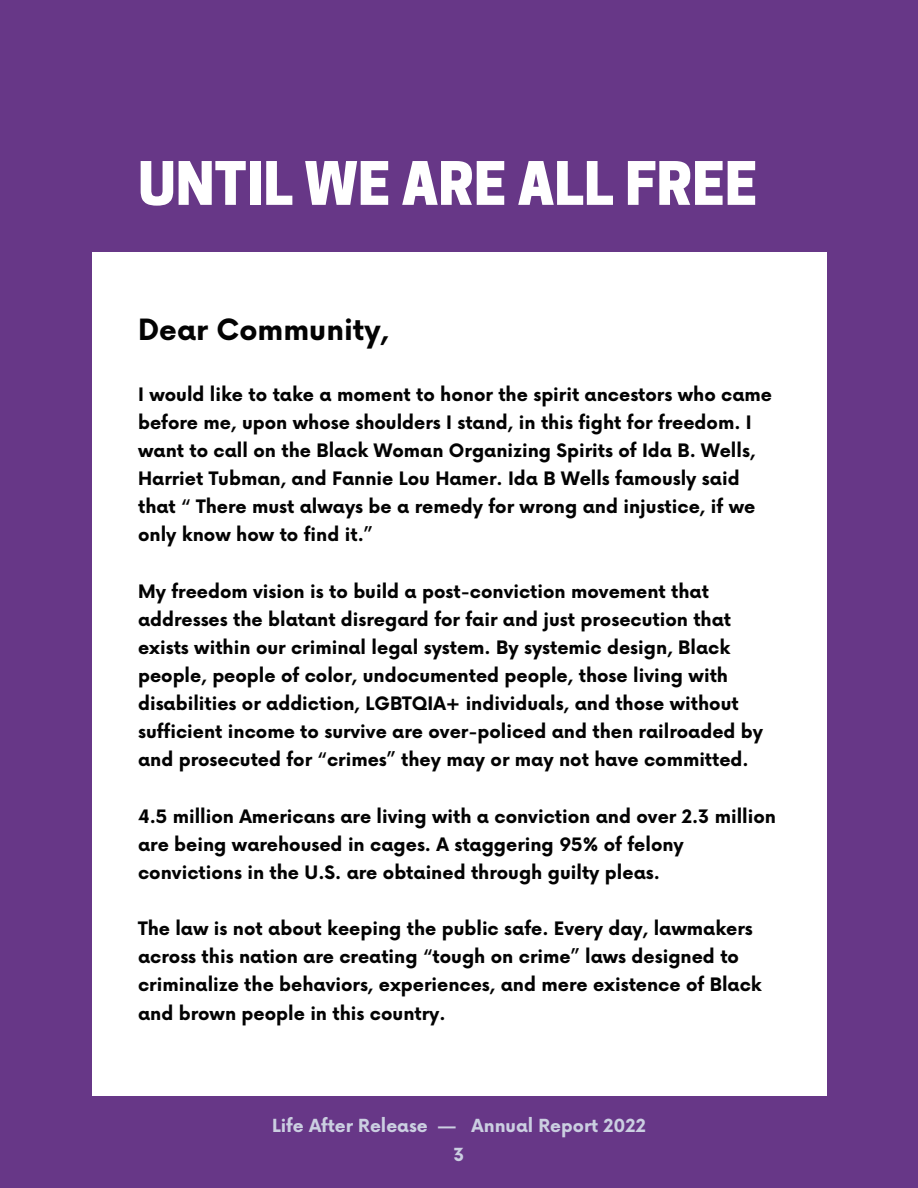
<style>
.page{position:relative;width:918px;height:1188px;background:#673787}
.page>*{position:absolute;margin:0;border:0;box-sizing:border-box;transform-origin:0 0}
.t1{font:800 56.25px "Cooper Hewitt";color:#fff}
.t2{font:700 28.5px "Now";color:#030303}
.t3{font:700 18px/28.2px "Now";color:#030303}
.t4{font:700 17.55px/29.1px "Now";color:#cbcfe1;text-align:center}
</style>
<div class="page">
<div style="left:92px;top:252px;width:734px;height:843px;background:#fff"></div>
<h1 class="t1" style="left:138px;top:163px;width:621px">UNTIL WE ARE ALL FREE</h1>
<h2 class="t2" style="left:138px;top:314px;width:253px">Dear Community,</h2>
<p class="t3" style="left:138px;top:381px;width:636px">I would like to take a moment to honor the spirit ancestors who came before me, upon whose shoulders I stand, in this fight for freedom. I want to call on the Black Woman Organizing Spirits of Ida B. Wells, Harriet Tubman, and Fannie Lou Hamer. Ida B Wells famously said that “ There must always be a remedy for wrong and injustice, if we only know how to find it.”</p>
<p class="t3" style="left:138px;top:578px;width:627px">My freedom vision is to build a post-conviction movement that addresses the blatant disregard for fair and just prosecution that exists within our criminal legal system. By systemic design, Black people, people of color, undocumented people, those living with disabilities or addiction, LGBTQIA+ individuals, and those without sufficient income to survive are over-policed and then railroaded by and prosecuted for “crimes” they may or may not have committed.</p>
<p class="t3" style="left:138px;top:803px;width:639px">4.5 million Americans are living with a conviction and over 2.3 million are being warehoused in cages. A staggering 95% of felony convictions in the U.S. are obtained through guilty pleas.</p>
<p class="t3" style="left:138px;top:916px;width:625px">The law is not about keeping the public safe. Every day, lawmakers across this nation are creating “tough on crime” laws designed to criminalize the behaviors, experiences, and mere existence of Black and brown people in this country.</p>
<p class="t4" style="left:272px;top:1112px;width:375px">Life After Release — Annual Report 2022<br>3</p>
</div>
